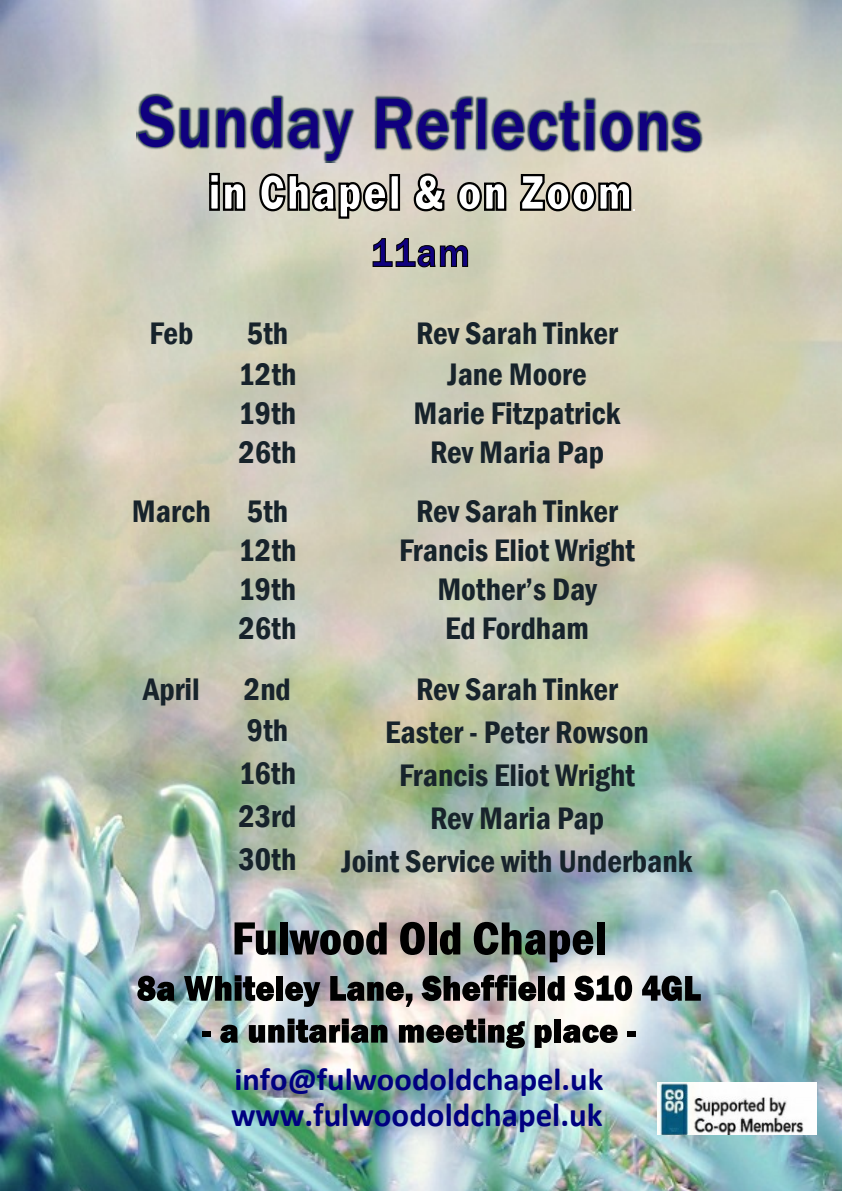
<style>
.page{position:relative;width:842px;height:1191px;background:#fff}
.page>*{position:absolute;margin:0;border:0;box-sizing:border-box;transform-origin:0 0}
.t1{font:500 74.2px "Franklin Gothic";letter-spacing:.02em;color:#10007f;scale:.87 1}
.t2{font:700 33.4px "Calibri";color:#000080}
.t3{font:600 condensed 32px "Franklin Gothic";color:#17232b}
.t4{font:700 31.8px "Calibri";color:#000080}
</style>
<div class="page">
<img style="left:0;top:0;width:842px;height:1191px">
<img style="left:136px;top:71px;width:578px;height:94px">
<svg style="left:208px;top:172px;width:39px;height:40px"></svg>
<svg style="left:258px;top:172px;width:131px;height:48px"></svg>
<div style="left:389px;top:174px;width:11px;height:37px;background:#fff;border:2px solid #000"></div>
<svg style="left:413px;top:172px;width:33px;height:40px"></svg>
<svg style="left:456px;top:181px;width:52px;height:31px"></svg>
<svg style="left:519px;top:173px;width:116px;height:39px"></svg>
<svg style="left:372px;top:237px;width:97px;height:31px;background:#79748a"></svg>
<svg style="left:235px;top:922px;width:41px;height:33px"></svg>
<div style="left:280px;top:922px;width:8px;height:32px;background:#000"></div>
<svg style="left:289px;top:922px;width:98px;height:33px;background:#5a5d5d"></svg>
<svg style="left:400px;top:922px;width:25px;height:33px"></svg>
<div style="left:429px;top:922px;width:8px;height:32px;background:#000"></div>
<svg style="left:440px;top:922px;width:20px;height:32px"></svg>
<svg style="left:474px;top:922px;width:119px;height:40px;background:#58605f"></svg>
<div style="left:597px;top:922px;width:7px;height:32px;background:#000"></div>
<div style="left:202px;top:1030px;width:9px;height:6px;background:#000"></div>
<svg style="left:220px;top:1024px;width:18px;height:19px"></svg>
<svg style="left:249px;top:1018px;width:138px;height:25px;background:#595e5d"></svg>
<svg style="left:399px;top:1018px;width:126px;height:30px;background:#6d6f6c"></svg>
<svg style="left:535px;top:1024px;width:17px;height:24px"></svg>
<div style="left:554px;top:1019px;width:7px;height:23px;background:#000"></div>
<svg style="left:563px;top:1024px;width:55px;height:19px"></svg>
<div style="left:627px;top:1030px;width:9px;height:6px;background:#000"></div>
<svg style="left:137px;top:975px;width:37px;height:26px"></svg>
<svg style="left:184px;top:975px;width:90px;height:26px;background:#4a5353"></svg>
<div style="left:276px;top:976px;width:7px;height:24px;background:#000"></div>
<svg style="left:285px;top:981px;width:35px;height:26px"></svg>
<svg style="left:330px;top:976px;width:82px;height:31px;background:#6e706e"></svg>
<svg style="left:421px;top:974px;width:115px;height:27px;background:#565656"></svg>
<div style="left:538px;top:976px;width:7px;height:24px;background:#000"></div>
<svg style="left:547px;top:976px;width:17px;height:25px"></svg>
<svg style="left:574px;top:975px;width:58px;height:26px"></svg>
<svg style="left:642px;top:975px;width:59px;height:26px;background:#4e5559"></svg>
<img style="left:657px;top:1082px;width:159px;height:52px">
<h1 class="t1" style="left:138px;top:97px;width:649px">Sunday Reflections</h1>
<p class="t3" style="left:149px;top:322px;width:46px">Feb</p>
<p class="t3" style="left:247px;top:322px;width:43px">5th</p>
<p class="t3" style="left:416px;top:322px;width:204px">Rev Sarah Tinker</p>
<p class="t3" style="left:238px;top:362px;width:59px">12th</p>
<p class="t3" style="left:447px;top:362px;width:141px">Jane Moore</p>
<p class="t3" style="left:239px;top:401px;width:59px">19th</p>
<p class="t3" style="left:414px;top:401px;width:208px">Marie Fitzpatrick</p>
<p class="t3" style="left:238px;top:440px;width:59px">26th</p>
<p class="t3" style="left:430px;top:440px;width:175px">Rev Maria Pap</p>
<p class="t3" style="left:132px;top:500px;width:158px">March 5th</p>
<p class="t3" style="left:416px;top:500px;width:204px">Rev Sarah Tinker</p>
<p class="t3" style="left:238px;top:539px;width:59px">12th</p>
<p class="t3" style="left:399px;top:539px;width:238px">Francis Eliot Wright</p>
<p class="t3" style="left:239px;top:577px;width:59px">19th</p>
<p class="t3" style="left:437px;top:577px;width:161px">Mother’s Day</p>
<p class="t3" style="left:238px;top:616px;width:59px">26th</p>
<p class="t3" style="left:445px;top:616px;width:145px">Ed Fordham</p>
<p class="t3" style="left:143px;top:678px;width:58px">April</p>
<p class="t3" style="left:244px;top:678px;width:48px">2nd</p>
<p class="t3" style="left:416px;top:678px;width:204px">Rev Sarah Tinker</p>
<p class="t3" style="left:247px;top:719px;width:43px">9th</p>
<p class="t3" style="left:385px;top:721px;width:265px">Easter - Peter Rowson</p>
<p class="t3" style="left:239px;top:761px;width:59px">16th</p>
<p class="t3" style="left:399px;top:763px;width:238px">Francis Eliot Wright</p>
<p class="t3" style="left:238px;top:804px;width:60px">23rd</p>
<p class="t3" style="left:430px;top:806px;width:175px">Rev Maria Pap</p>
<p class="t3" style="left:238px;top:847px;width:59px">30th</p>
<p class="t3" style="left:342px;top:849px;width:352px">Joint Service with Underbank</p>
<p class="t4" style="left:234px;top:1066px;width:370px">info@fulwoodoldchapel.uk</p>
<p class="t2" style="left:231px;top:1100px;width:373px">www.fulwoodoldchapel.uk</p>
</div>
